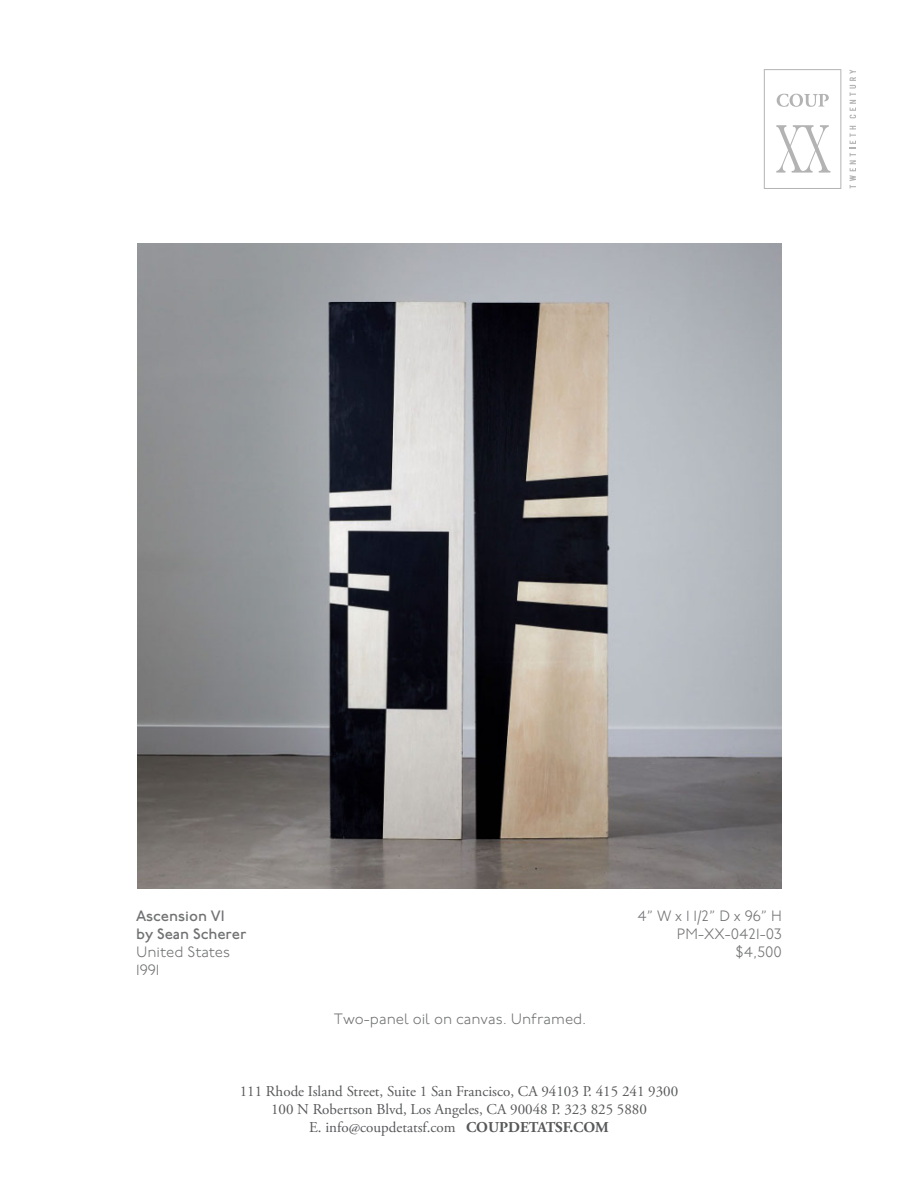
<style>
.page{position:relative;width:918px;height:1188px;background:#fff}
.page>*{position:absolute;margin:0;border:0;box-sizing:border-box;transform-origin:0 0}
.t1{font:15px/18px "Adobe Garamond Pro";color:#57585a;text-align:center}
.t2{font:300 15px/18px "P22 Underground";color:#717273}
.t3{font:500 15px/18px "P22 Underground";color:#717273}
.s1{font-weight:700}
</style>
<div class="page">
<svg style="left:850px;top:126px;width:6px;height:62px"></svg>
<svg style="left:850px;top:70px;width:6px;height:48px"></svg>
<svg style="left:764px;top:69px;width:77px;height:120px"></svg>
<img style="left:137px;top:244px;width:645px;height:644px">
<p class="t3" style="left:136px;top:908px;width:112px">Ascension VI<br>by Sean Scherer</p>
<p class="t2" style="left:136px;top:944px;width:96px">United States<br>1991</p>
<p class="t2" style="left:334px;top:1011px;width:254px">Two-panel oil on canvas. Unframed.</p>
<p class="t2" style="left:637px;top:908px;width:146px;text-align:right">4” W x 1 1/2” D x 96” H<br>PM-XX-0421-03 $4,500</p>
<p class="t1" style="left:240px;top:1083px;width:440px">111 Rhode Island Street, Suite 1 San Francisco, CA 94103 P. 415 241 9300<br>100 N Robertson Blvd, Los Angeles, CA 90048 P. 323 825 5880<br>E. info@coupdetatsf.com <span class="s1">COUPDETATSF.COM</span></p>
</div>
